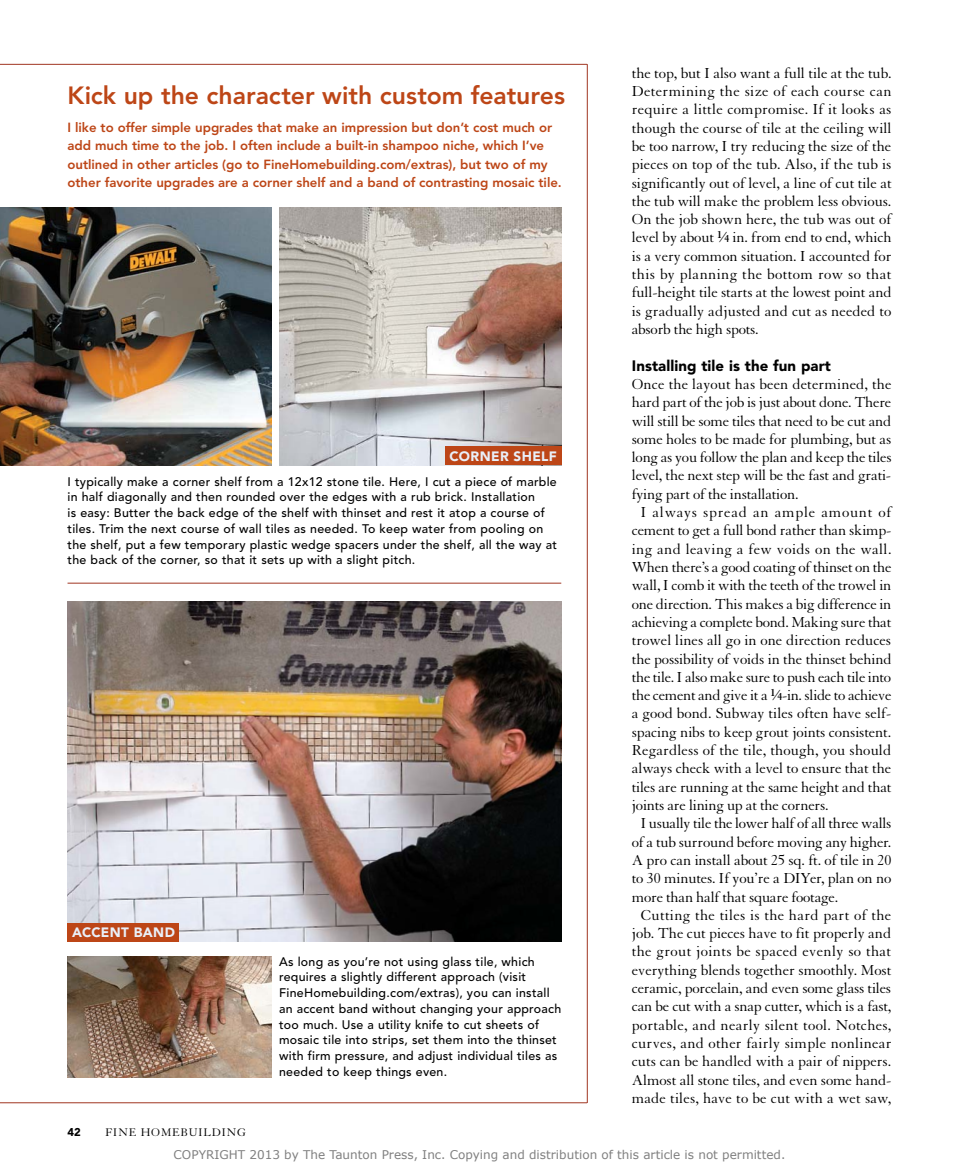
<style>
.page{position:relative;width:959px;height:1175px;background:#fff}
.page>*{position:absolute;margin:0;border:0;box-sizing:border-box;transform-origin:0 0}
.t1{font:800 24.75px "Avenir LT Std";color:#bd4617}
.t2{font:15.75px/18.3px "Granjon LT Std";letter-spacing:-.01em;color:#000;text-align:justify}
.t3{font:15.75px "Granjon LT Std";letter-spacing:.02em;color:#000}
.t4{font:15.75px "Granjon LT Std";letter-spacing:.015em;color:#000}
.t5{font:15.75px "Granjon LT Std";letter-spacing:.01em;color:#000}
.t6{font:15.75px "Granjon LT Std";letter-spacing:.045em;color:#000}
.t7{font:900 15px "Avenir LT Std";letter-spacing:.005em;color:#000}
.t8{font:900 13.5px "Avenir LT Std";letter-spacing:.03em;color:#e9eff8}
.t9{font:800 13.2px/18.5px "Avenir LT Std";letter-spacing:-.005em;color:#bd4617}
.t10{font:500 12.3px/15.8px "Avenir LT Std";letter-spacing:.02em;color:#000}
.t11{font:12px "Verdana";color:#808080}
.t12{font:12px "Granjon LT Std";letter-spacing:.07em;color:#000}
.t13{font:900 11.25px "Avenir LT Std";color:#000}
.s1{font-weight:700}
.s2{font-weight:700;font-size:10.95px}
</style>
<div class="page">
<img style="left:68px;top:602px;width:493px;height:339px">
<img style="left:0;top:207px;width:271px;height:258px">
<img style="left:279px;top:207px;width:282px;height:258px">
<hr style="left:587px;top:64px;width:1px;height:1038px;background:#a03521">
<img style="left:68px;top:956px;width:203px;height:121px">
<hr style="left:68px;top:583px;width:493px;height:1px;background:#a03521">
<hr style="left:0;top:1102px;width:587px;height:1px;background:#a03521">
<hr style="left:0;top:64px;width:587px;height:1px;background:#a03521">
<div style="left:445px;top:446px;width:116px;height:19px;background:#bd4617"></div>
<div style="left:68px;top:923px;width:111px;height:18px;background:#bd4617"></div>
<h1 class="t1" style="left:68px;top:80px;width:499px">Kick up the character with custom features</h1>
<p class="t9" style="left:68px;top:118px;width:496px">I like to offer simple upgrades that make an impression but don’t cost much or add much time to the job. I often include a built-in shampoo niche, which I’ve outlined in other articles (go to FineHomebuilding.com/extras), but two of my other favorite upgrades are a corner shelf and a band of contrasting mosaic tile.</p>
<p class="t8" style="left:449px;top:448px;width:109px">CORNER SHELF</p>
<p class="t10" style="left:68px;top:474px;width:491px">I typically make a corner shelf from a 12x12 stone tile. Here, I cut a piece of marble in half diagonally and then rounded over the edges with a rub brick. I nstallation<br>is easy: Butter the back edge of the shelf with thinset and rest it atop a course of tiles. Trim the next course of wall tiles as needed. To keep water from pooling on the shelf, put a few temporary plastic wedge spacers under the shelf, all the way at the back of the corner, so that it sets up with a slight pitch.</p>
<p class="t8" style="left:72px;top:924px;width:104px">ACCENT BAND</p>
<p class="t13" style="left:68px;top:1125px;width:15px">42</p>
<p class="t12" style="left:105px;top:1126px;width:66px">FINE HOMEBU</p>
<p class="t12" style="left:198px;top:1126px;width:48px">ILDING</p>
<p class="t10" style="left:279px;top:953px;width:284px">As long as you’re not using glass tile, which requires a slightly different approach (visit FineHomebuilding.com/extras), you can install an accent band without changing your approach too much. Use a utility knife to cut sheets of mosaic tile into strips, set them into the thinset with firm pressure, and adjust individual tiles as needed to keep things even.</p>
<p class="t2" style="left:632px;top:64px;width:261px">the top, but I also want a full tile at the tub.<br>Determining the size of each course can require a little compromise. If it looks as though the course of tile at the ceiling will be too narrow, I try reducing the size of the pieces on top of the tub. Also, if the tub is significantly out of level, a line of cut tile at the tub will make the problem less obvious.<br>On the job shown here, the tub was out of level by about <sup>1</sup><span class="s1">⁄</span><span class="s2">4</span> in. from end to end, which is a very common situation. I accounted for this by planning the bottom row so that full-height tile starts at the lowest point and is gradually adjusted and cut as needed to absorb the high spots.</p>
<p class="t7" style="left:632px;top:356px;width:201px">INSTALLING TILE IS THE FUN PART</p>
<p class="t2" style="left:632px;top:375px;width:261px">Once the layout has been determined, the</p>
<p class="t2" style="left:632px;top:393px;width:261px">hard part of the job is just about done. There</p>
<p class="t2" style="left:632px;top:412px;width:261px">will still be some tiles that need to be cut and</p>
<p class="t2" style="left:632px;top:430px;width:261px">some holes to be made for plumbing, but as</p>
<p class="t2" style="left:632px;top:448px;width:261px">long as you follow the plan and keep the tiles</p>
<p class="t2" style="left:632px;top:467px;width:261px">level, the next step will be the fast and grati-</p>
<p class="t2" style="left:632px;top:485px;width:168px">fying part of the installation.</p>
<p class="t6" style="left:640px;top:504px;width:252px">I always spread an ample amount of</p>
<p class="t2" style="left:632px;top:521px;width:261px">cement to get a full bond rather than skimp-</p>
<p class="t3" style="left:632px;top:540px;width:261px">ing and leaving a few voids on the wall.</p>
<p class="t2" style="left:632px;top:558px;width:261px">When there’s a good coating of thinset on the</p>
<p class="t2" style="left:632px;top:576px;width:261px">wall, I comb it with the teeth of the trowel in</p>
<p class="t2" style="left:632px;top:595px;width:261px">one direction. This makes a big difference in</p>
<p class="t2" style="left:632px;top:613px;width:261px">achieving a complete bond. Making sure that</p>
<p class="t2" style="left:632px;top:631px;width:261px">trowel lines all go in one direction reduces</p>
<p class="t2" style="left:632px;top:650px;width:261px">the possibility of voids in the thinset behind</p>
<p class="t2" style="left:632px;top:668px;width:261px">the tile. I also make sure to push each tile into</p>
<p class="t2" style="left:632px;top:686px;width:261px">the cement and give it a <sup>1</sup><span class="s1">⁄</span><span class="s2">4</span>-in. slide to achieve</p>
<p class="t2" style="left:631px;top:704px;width:261px">a good bond. Subway tiles often have self-</p>
<p class="t2" style="left:631px;top:723px;width:261px">spacing nibs to keep grout joints consistent.</p>
<p class="t2" style="left:631px;top:741px;width:261px">Regardless of the tile, though, you should</p>
<p class="t2" style="left:631px;top:759px;width:261px">always check with a level to ensure that the</p>
<p class="t2" style="left:631px;top:778px;width:261px">tiles are running at the same height and that</p>
<p class="t2" style="left:631px;top:796px;width:198px">joints are lining up at the corners.</p>
<p class="t2" style="left:640px;top:814px;width:252px">I usually tile the lower half of all three walls</p>
<p class="t2" style="left:631px;top:833px;width:261px">of a tub surround before moving any higher.</p>
<p class="t2" style="left:631px;top:851px;width:261px">A pro can install about 25 sq. ft. of tile in 20</p>
<p class="t2" style="left:631px;top:869px;width:261px">to 30 minutes. If you’re a DIYer, plan on no</p>
<p class="t2" style="left:631px;top:887px;width:208px">more than half that square footage.</p>
<p class="t3" style="left:640px;top:906px;width:252px">Cutting the tiles is the hard part of the</p>
<p class="t2" style="left:631px;top:924px;width:261px">job. The cut pieces have to fit properly and</p>
<p class="t3" style="left:631px;top:943px;width:261px">the grout joints be spaced evenly so that</p>
<p class="t2" style="left:631px;top:961px;width:261px">everything blends together smoothly. Most</p>
<p class="t2" style="left:631px;top:979px;width:261px">ceramic, porcelain, and even some glass tiles</p>
<p class="t2" style="left:631px;top:997px;width:261px">can be cut with a snap cutter, which is a fast,</p>
<p class="t4" style="left:631px;top:1016px;width:261px">portable, and nearly silent tool. Notches,</p>
<p class="t4" style="left:631px;top:1034px;width:261px">curves, and other fairly simple nonlinear</p>
<p class="t2" style="left:631px;top:1052px;width:261px">cuts can be handled with a pair of nippers.</p>
<p class="t2" style="left:631px;top:1071px;width:261px">Almost all stone tiles, and even some hand-</p>
<p class="t5" style="left:631px;top:1089px;width:261px">made tiles, have to be cut with a wet saw,</p>
<p class="t11" style="left:174px;top:1146px;width:613px">COPYRIGHT 2013 by The Taunton Press, Inc. Copying and distribution of this article is not permitted.</p>
</div>
